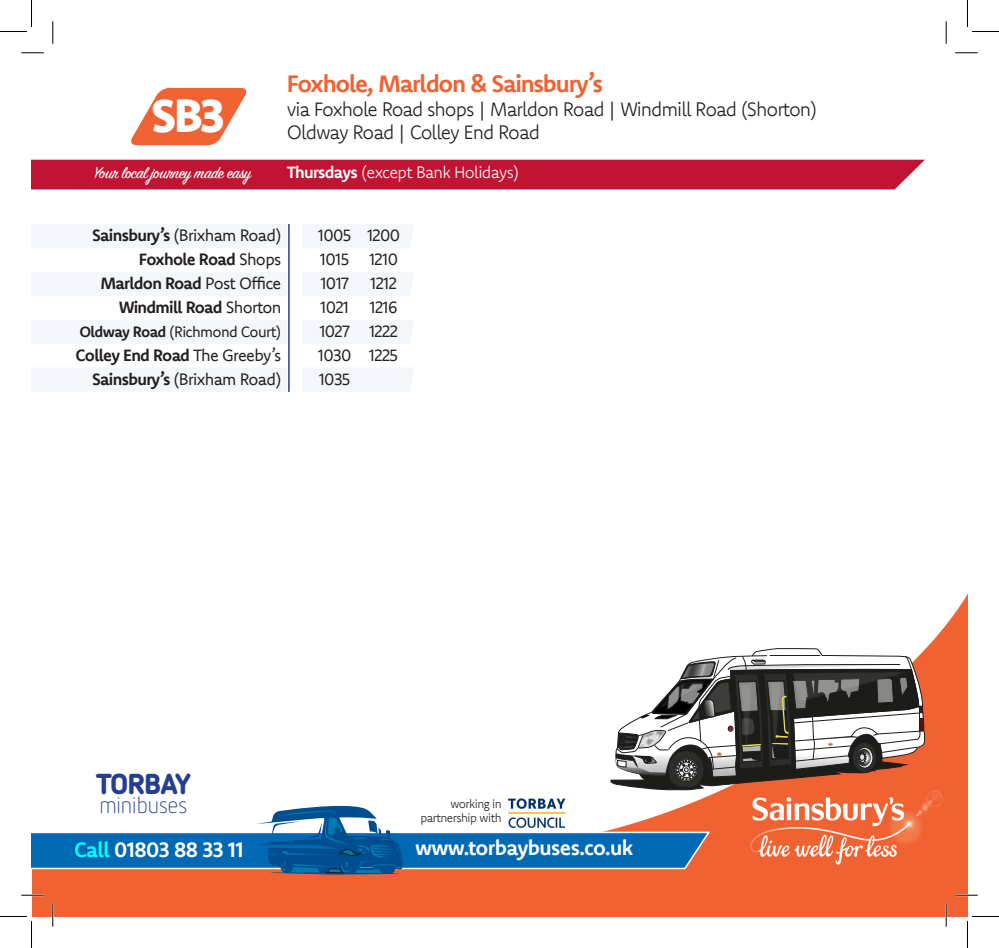
<style>
.page{position:relative;width:999px;height:948px;background:#fff}
.page>*{position:absolute;margin:0;border:0;box-sizing:border-box;transform-origin:0 0}
.t1{font:800 46.5px "Komet";color:#fff}
.t2{font:900 28.8px "Netto Pro";letter-spacing:-.03em;color:#253f8e}
.t3{font:700 24px "Komet";letter-spacing:-.05em;color:#f16232}
.t4{font:300 23.4px "Netto Pro";letter-spacing:-.03em;color:#253f8e}
.t5{font:700 21px "Komet";letter-spacing:-.03em;color:#fff}
.t6{font:300 19.5px "Komet";letter-spacing:-.05em;color:#231f20}
.t7{font:18px "Sign Painter House Script";letter-spacing:-.02em;color:#fff}
.t8{font:16.5px "Komet";letter-spacing:-.04em;color:#231f20}
.t9{font:700 16.5px "Komet";letter-spacing:-.04em;color:#231f20}
.t10{font:300 16.5px "Komet";letter-spacing:-.04em;color:#fff}
.t11{font:15px "Komet";letter-spacing:-.04em;color:#231f20}
.t12{font:300 12px "Komet";letter-spacing:-.04em;color:#231f20}
.s1{font-weight:700}
.s2{font-weight:400}
.s3{color:#0ff}
</style>
<div class="page">
<div style="left:32px;top:516px;width:935px;height:400px;background:#f16232"></div>
<div style="left:32px;top:506px;width:541px;height:350px;background:#fff"></div>
<svg style="left:573px;top:516px;width:394px;height:285px;background:#fdeee9"></svg>
<svg style="left:32px;top:801px;width:678px;height:73px"></svg>
<img style="left:505px;top:798px;width:68px;height:29px">
<img style="left:725px;top:770px;width:227px;height:95px">
<svg style="left:616px;top:648px;width:308px;height:129px;background:#f5eeec"></svg>
<svg style="left:608px;top:655px;width:315px;height:135px;background:#938883"></svg>
<div style="left:32px;top:160px;width:892px;height:29px;background:#c01432"></div>
<div style="left:32px;top:224px;width:254px;height:24px;background:#f3f7fb"></div>
<div style="left:32px;top:272px;width:254px;height:24px;background:#f3f7fb"></div>
<div style="left:32px;top:320px;width:254px;height:24px;background:#f3f7fb"></div>
<div style="left:32px;top:368px;width:254px;height:23px;background:#f3f7fb"></div>
<div style="left:302px;top:320px;width:112px;height:24px;background:#f3f7fb"></div>
<div style="left:302px;top:368px;width:112px;height:23px;background:#f3f7fb"></div>
<div style="left:302px;top:272px;width:112px;height:24px;background:#f3f7fb"></div>
<div style="left:302px;top:224px;width:112px;height:24px;background:#f3f7fb"></div>
<hr style="left:288px;top:224px;width:2px;height:168px;background:#253f8e">
<svg style="left:131px;top:88px;width:116px;height:57px"></svg>
<hr style="left:21px;top:894px;width:23px;height:2px;background:#fff">
<hr style="left:955px;top:894px;width:22px;height:2px;background:#fff">
<hr style="left:52px;top:904px;width:2px;height:22px;background:#fff">
<hr style="left:945px;top:904px;width:2px;height:22px;background:#fff">
<svg style="left:21px;top:53px;width:23px;height:1px"></svg>
<svg style="left:955px;top:53px;width:22px;height:1px"></svg>
<svg style="left:21px;top:894px;width:23px;height:1px"></svg>
<svg style="left:955px;top:894px;width:22px;height:1px"></svg>
<svg style="left:53px;top:21px;width:1px;height:23px"></svg>
<svg style="left:53px;top:904px;width:1px;height:22px"></svg>
<svg style="left:945px;top:21px;width:1px;height:23px"></svg>
<svg style="left:945px;top:904px;width:1px;height:22px"></svg>
<svg style="left:0;top:0;width:32px;height:32px"></svg>
<svg style="left:0;top:916px;width:32px;height:31px"></svg>
<svg style="left:967px;top:0;width:31px;height:32px"></svg>
<svg style="left:967px;top:916px;width:31px;height:31px"></svg>
<p class="t1" style="left:151px;top:86px;width:75px">SB3</p>
<p class="t7" style="left:94px;top:161px;width:158px">Your local journey made easy</p>
<p class="t3" style="left:287px;top:68px;width:317px">Foxhole, Marldon &amp; Sainsbury’s</p>
<p class="t6" style="left:287px;top:97px;width:532px">via Foxhole Road shops | Marldon Road | Windmill Road (Shorton)</p>
<p class="t6" style="left:287px;top:119px;width:255px">Oldway Road | Colley End Road</p>
<p class="t10" style="left:287px;top:161px;width:234px"><span class="s1">Thursdays</span> (except Bank Holidays)</p>
<p class="t8" style="left:92px;top:224px;width:191px"><span class="s1">Sainsbury’s</span> (Brixham Road)</p>
<p class="t9" style="left:139px;top:248px;width:144px">Foxhole Road <span class="s2">Shops</span></p>
<p class="t9" style="left:100px;top:272px;width:183px">Marldon Road <span class="s2">Post Office</span></p>
<p class="t9" style="left:119px;top:296px;width:164px">Windmill Road <span class="s2">Shorton</span></p>
<p class="t11" style="left:79px;top:322px;width:204px"><span class="s1">Oldway Road</span> (Richmond Court)</p>
<p class="t9" style="left:76px;top:344px;width:207px">Colley End Road <span class="s2">The Greeby’s</span></p>
<p class="t8" style="left:92px;top:368px;width:191px"><span class="s1">Sainsbury’s</span> (Brixham Road)</p>
<p class="t8" style="left:318px;top:224px;width:35px">1005</p>
<p class="t8" style="left:320px;top:248px;width:31px">1015</p>
<p class="t8" style="left:320px;top:272px;width:30px">1017</p>
<p class="t8" style="left:320px;top:296px;width:30px">1021</p>
<p class="t8" style="left:319px;top:320px;width:32px">1027</p>
<p class="t8" style="left:318px;top:344px;width:35px">1030</p>
<p class="t8" style="left:319px;top:368px;width:33px">1035</p>
<p class="t8" style="left:367px;top:224px;width:35px">1200</p>
<p class="t8" style="left:369px;top:248px;width:30px">1210</p>
<p class="t8" style="left:370px;top:272px;width:28px">1212</p>
<p class="t8" style="left:369px;top:296px;width:30px">1216</p>
<p class="t8" style="left:369px;top:320px;width:30px">1222</p>
<p class="t8" style="left:369px;top:344px;width:31px">1225</p>
<p class="t2" style="left:96px;top:763px;width:97px">TORBAY</p>
<p class="t4" style="left:99px;top:790px;width:90px">minibuses</p>
<p class="t5" style="left:74px;top:835px;width:171px"><span class="s3">Call</span> 01803 88 33 11</p>
<p class="t12" style="left:450px;top:796px;width:53px">working in</p>
<p class="t12" style="left:420px;top:809px;width:83px">partnership with</p>
<p class="t5" style="left:415px;top:834px;width:220px">www.torbaybuses.co.uk</p>
</div>
